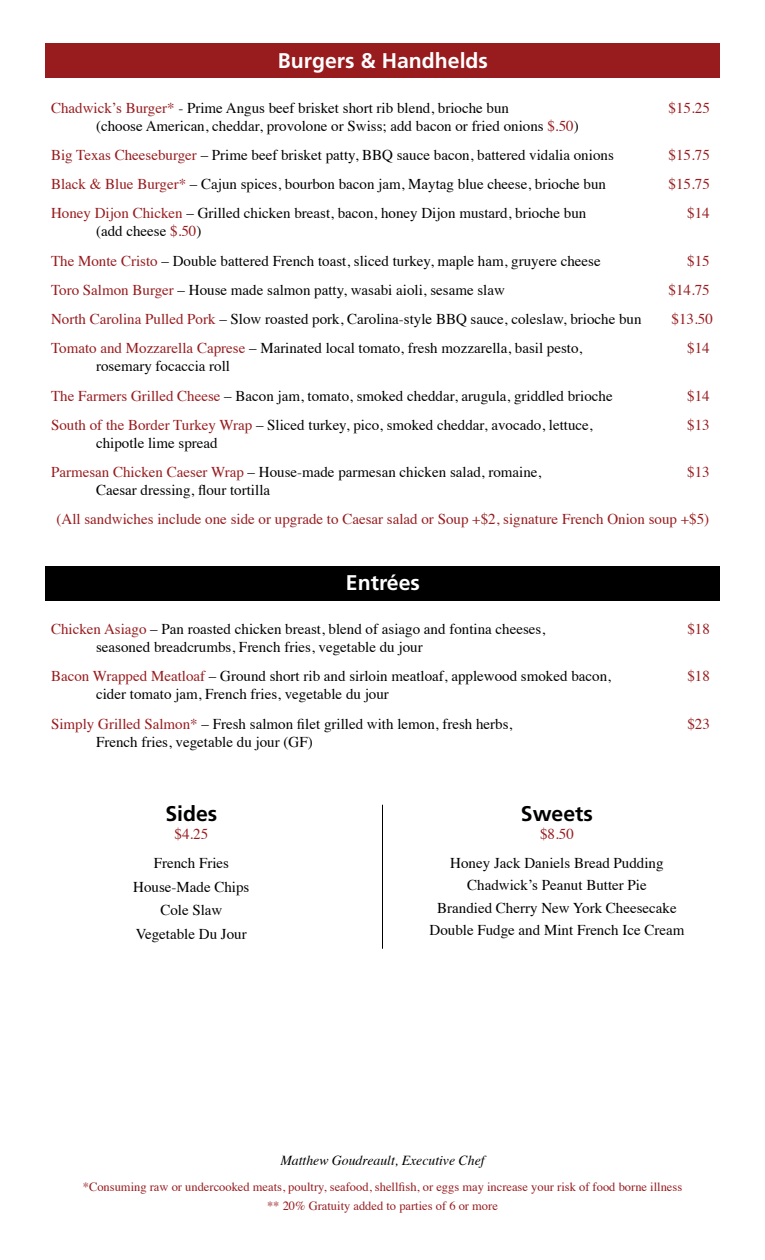
<style>
.page{position:relative;width:765px;height:1260px;background:#fff}
.page>*{position:absolute;margin:0;border:0;box-sizing:border-box;transform-origin:0 0}
.t1{font:700 21.25px "Frutiger LT Std";color:#fff}
.t2{font:700 21.25px "Frutiger LT Std";color:#000}
.t3{font:15px/29.2px "Times";color:#000}
.t4{font:15px "Times";color:#981b1e}
.t5{font:italic 13.75px "Times";color:#000}
.t6{font:12.5px/18.8px "Times";color:#981b1e;text-align:center}
.s1{color:#981b1e}
</style>
<div class="page">
<div style="left:45px;top:43px;width:675px;height:35px;background:#981b1e"></div>
<div style="left:45px;top:566px;width:675px;height:35px;background:#000"></div>
<hr style="left:382px;top:805px;width:1px;height:144px;background:#000">
<h1 class="t1" style="left:278px;top:49px;width:212px">Burgers &amp; Handhelds</h1>
<p class="t3" style="left:51px;top:92px;width:460px"><span class="s1">Chadwick’s Burger*</span> - Prime Angus beef brisket short rib blend, brioche bun</p>
<p class="t4" style="left:669px;top:94px;width:43px">$15.25</p>
<p class="t3" style="left:51px;top:110px;width:564px;text-indent:45px">(choose American, cheddar, provolone or Swiss; add bacon or fried onions <span class="s1">$.50</span>)<br><span class="s1">Big Texas Cheeseburger</span> – Prime beef brisket patty, BBQ sauce bacon, battered vidalia onions</p>
<p class="t4" style="left:669px;top:141px;width:43px">$15.75</p>
<p class="t3" style="left:51px;top:168px;width:557px"><span class="s1">Black &amp; Blue Burger*</span> – Cajun spices, bourbon bacon jam, Maytag blue cheese, brioche bun</p>
<p class="t4" style="left:669px;top:170px;width:43px">$15.75</p>
<p class="t3" style="left:51px;top:197px;width:537px"><span class="s1">Honey Dijon Chicken</span> – Grilled chicken breast, bacon, honey Dijon mustard, brioche bun</p>
<p class="t4" style="left:687px;top:199px;width:24px">$14</p>
<p class="t3" style="left:51px;top:215px;width:551px;text-indent:45px">(add cheese <span class="s1">$.50</span>)<br><span class="s1">The Monte Cristo</span> – Double battered French toast, sliced turkey, maple ham, gruyere cheese</p>
<p class="t4" style="left:687px;top:247px;width:24px">$15</p>
<p class="t3" style="left:51px;top:274px;width:455px"><span class="s1">Toro Salmon Burger</span> – House made salmon patty, wasabi aioli, sesame slaw</p>
<p class="t4" style="left:669px;top:276px;width:43px">$14.75</p>
<p class="t3" style="left:51px;top:303px;width:592px"><span class="s1">North Carolina Pulled Pork</span> – Slow roasted pork, Carolina-style BBQ sauce, coleslaw, brioche bun</p>
<p class="t4" style="left:672px;top:305px;width:43px">$13.50</p>
<p class="t3" style="left:51px;top:332px;width:533px"><span class="s1">Tomato and Mozzarella Caprese</span> – Marinated local tomato, fresh mozzarella, basil pesto,</p>
<p class="t4" style="left:687px;top:334px;width:24px">$14</p>
<p class="t3" style="left:51px;top:350px;width:563px;text-indent:45px">rosemary focaccia roll<br><span class="s1">The Farmers Grilled Cheese</span> – Bacon jam, tomato, smoked cheddar, arugula, griddled brioche</p>
<p class="t4" style="left:687px;top:382px;width:24px">$14</p>
<p class="t3" style="left:51px;top:409px;width:543px"><span class="s1">South of the Border Turkey Wrap</span> – Sliced turkey, pico, smoked cheddar, avocado, lettuce,</p>
<p class="t4" style="left:687px;top:411px;width:24px">$13</p>
<p class="t3" style="left:51px;top:427px;width:492px;text-indent:45px">chipotle lime spread<br><span class="s1">Parmesan Chicken Caeser Wrap</span> – House-made parmesan chicken salad, romaine,</p>
<p class="t4" style="left:687px;top:458px;width:24px">$13</p>
<p class="t3" style="left:96px;top:474px;width:176px">Caesar dressing, flour tortilla</p>
<p class="t4" style="left:57px;top:505px;width:654px">(All sandwiches include one side or upgrade to Caesar salad or Soup +$2, signature French Onion soup +$5)</p>
<h1 class="t1" style="left:346px;top:570px;width:76px">Entrées</h1>
<p class="t3" style="left:51px;top:613px;width:496px"><span class="s1">Chicken Asiago</span> – Pan roasted chicken breast, blend of asiago and fontina cheeses,</p>
<p class="t4" style="left:687px;top:615px;width:24px">$18</p>
<p class="t3" style="left:51px;top:631px;width:561px;text-indent:45px">seasoned breadcrumbs, French fries, vegetable du jour<br><span class="s1">Bacon Wrapped Meatloaf</span> – Ground short rib and sirloin meatloaf, applewood smoked bacon,</p>
<p class="t4" style="left:687px;top:662px;width:24px">$18</p>
<p class="t3" style="left:51px;top:678px;width:463px;text-indent:45px">cider tomato jam, French fries, vegetable du jour<br><span class="s1">Simply Grilled Salmon*</span> – Fresh salmon filet grilled with lemon, fresh herbs,</p>
<p class="t3" style="left:96px;top:726px;width:218px">French fries, vegetable du jour (GF)</p>
<p class="t4" style="left:687px;top:710px;width:24px">$23</p>
<h1 class="t2" style="left:165px;top:801px;width:53px">Sides</h1>
<p class="t4" style="left:175px;top:820px;width:35px">$4.25</p>
<p class="t3" style="left:133px;top:850px;width:118px;line-height:23.8px;text-align:center">French Fries<br>House-Made Chips<br>Cole Slaw<br>Vegetable Du Jour</p>
<h1 class="t2" style="left:521px;top:801px;width:74px">Sweets</h1>
<p class="t4" style="left:540px;top:820px;width:35px">$8.50</p>
<p class="t3" style="left:430px;top:850px;width:256px;line-height:22.5px;text-align:center">Honey Jack Daniels Bread Pudding Chadwick’s Peanut Butter Pie<br>Brandied Cherry New York Cheesecake Double Fudge and Mint French Ice Cream</p>
<p class="t5" style="left:280px;top:1148px;width:206px">Matthew Goudreault, Executive Chef</p>
<p class="t6" style="left:83px;top:1176px;width:601px">*Consuming raw or undercooked meats, poultry, seafood, shellfish, or eggs may increase your risk of food borne illness ** 20% Gratuity added to parties of 6 or more</p>
</div>
